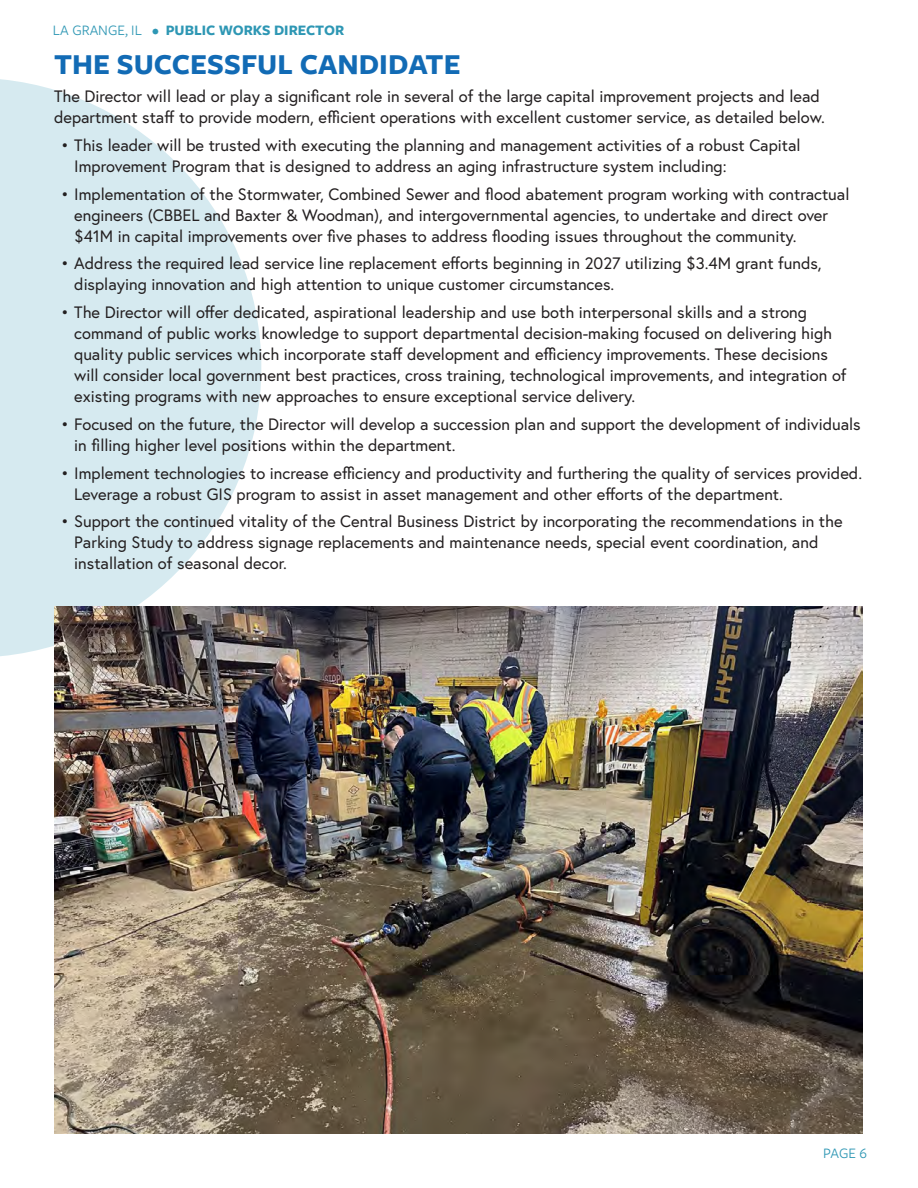
<style>
.page{position:relative;width:918px;height:1188px;background:#fff}
.page>*{position:absolute;margin:0;border:0;box-sizing:border-box;transform-origin:0 0}
.Paragraph_Style_4{font:700 30px "Freight Sans Pro";color:#126bb5}
.Paragraph_Style_1{font:16.5px/21px "Europa";color:#231f20}
.Paragraph_Style_4-2{font:700 15px "Freight Sans Pro";color:#2e97b4}
.Paragraph_Style_4-3{font:15px "Freight Sans Pro";color:#2e97b4}
.s1{font-weight:400}
</style>
<div class="page">
<svg style="left:0;top:79px;width:261px;height:577px;fill:#d6eaf0"></svg>
<img style="left:54px;top:607px;width:809px;height:527px">
<p class="Paragraph_Style_4-2" style="left:53px;top:20px;width:293px"><span class="s1">LA GRANGE, IL •</span> PUBLIC WORKS DIRECTOR</p>
<p class="Paragraph_Style_4" style="left:54px;top:44px;width:408px">THE SUCCESSFUL CANDIDATE</p>
<p class="Paragraph_Style_1" style="left:54px;top:86px;width:773px">The Director will lead or play a significant role in several of the large capital improvement projects and lead department staff to provide modern, efficient operations with excellent customer service, as detailed below.</p>
<p class="Paragraph_Style_1" style="left:74px;top:134px;width:728px;text-indent:-14px">• This leader will be trusted with executing the planning and management activities of a robust Capital<br>Improvement Program that is designed to address an aging infrastructure system including:</p>
<p class="Paragraph_Style_1" style="left:74px;top:183px;width:777px;text-indent:-14px">• Implementation of the Stormwater, Combined Sewer and flood abatement program working with contractual engineers (CBBEL and Baxter &amp; Woodman), and intergovernmental agencies, to undertake and direct over $41M in capital improvements over five phases to address flooding issues throughout the community.</p>
<p class="Paragraph_Style_1" style="left:74px;top:253px;width:749px;text-indent:-14px">• Address the required lead service line replacement efforts beginning in 2027 utilizing $3.4M grant funds, displaying innovation and high attention to unique customer circumstances.</p>
<p class="Paragraph_Style_1" style="left:74px;top:302px;width:774px;text-indent:-14px">• The Director will offer dedicated, aspirational leadership and use both interpersonal skills and a strong command of public works knowledge to support departmental decision-making focused on delivering high quality public services which incorporate staff development and efficiency improvements. These decisions will consider local government best practices, cross training, technological improvements, and integration of existing programs with new approaches to ensure exceptional service delivery.</p>
<p class="Paragraph_Style_1" style="left:74px;top:413px;width:788px;text-indent:-14px">• Focused on the future, the Director will develop a succession plan and support the development of individuals in filling higher level positions within the department.</p>
<p class="Paragraph_Style_1" style="left:74px;top:462px;width:789px;text-indent:-14px">• Implement technologies to increase efficiency and productivity and furthering the quality of services provided.<br>Leverage a robust GIS program to assist in asset management and other efforts of the department.</p>
<p class="Paragraph_Style_1" style="left:74px;top:511px;width:770px;text-indent:-14px">• Support the continued vitality of the Central Business District by incorporating the recommendations in the<br>Parking Study to address signage replacements and maintenance needs, special event coordination, and installation of seasonal decor.</p>
<p class="Paragraph_Style_4-3" style="left:823px;top:1143px;width:45px">PAGE 6</p>
</div>
